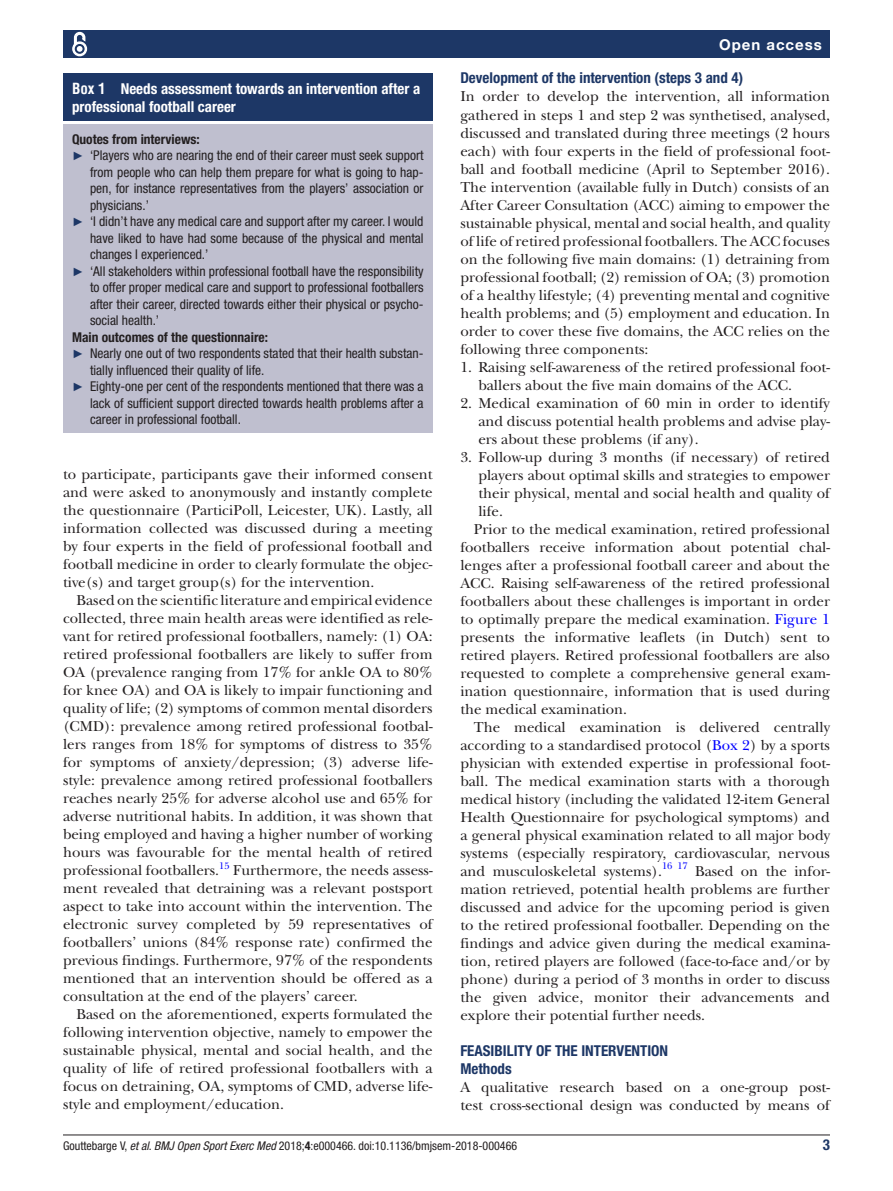
<style>
.page{position:relative;width:893px;height:1191px;background:#fff}
.page>*{position:absolute;margin:0;border:0;box-sizing:border-box;transform-origin:0 0}
.t1{font:15px/18px "New Baskerville";color:#231f20;text-align:justify}
.t2{font:700 condensed 15px/18px "Helvetica Neue LT Std";color:#1d3766}
.t3{font:700 condensed 15px/18px "Helvetica Neue LT Std";color:#fff}
.t4{font:700 15px "Helvetica Neue LT Std";letter-spacing:.065em;color:#fff}
.t5{font:condensed 13.5px "Helvetica Neue LT Std";color:#231f20}
.t6{font:700 condensed 13.5px "Helvetica Neue LT Std";color:#231f20}
.t7{font:condensed 12px "Helvetica Neue LT Std";color:#231f20}
.t8{font:9.9px "New Baskerville";color:#00f}
.s1{font-family:"Helvetica"}
.s2{font-family:"Arial";font-stretch:normal;font-size:12px;color:#1d3766}
.s3{color:#00f}
.s4{font-style:italic}
.s5{font-weight:700}
</style>
<div class="page">
<hr style="left:63px;top:1134px;width:767px;height:1px;background:#231f20">
<div style="left:63px;top:31px;width:767px;height:27px;background:#1d3766"></div>
<svg style="left:72px;top:31px;width:16px;height:26px"></svg>
<div style="left:63px;top:73px;width:370px;height:48px;background:#1d3766"></div>
<div style="left:63px;top:125px;width:370px;height:308px;background:#bfbfcf"></div>
<p class="t3" style="left:72px;top:79px;width:350px"><span class="s1">Box 1</span> Needs assessment towards an intervention after a professional football career</p>
<p class="t6" style="left:72px;top:130px;width:129px">Quotes from interviews:</p>
<p class="t5" style="left:72px;top:147px;width:353px"><span class="s2">►</span> ‘Players who are nearing the end of their career must seek support</p>
<p class="t5" style="left:90px;top:164px;width:335px">from people who can help them prepare for what is going to hap-</p>
<p class="t5" style="left:90px;top:180px;width:335px">pen, for instance representatives from the players’ association or</p>
<p class="t5" style="left:90px;top:197px;width:60px">physicians.’</p>
<p class="t5" style="left:72px;top:213px;width:353px"><span class="s2">►</span> ‘I didn’t have any medical care and support after my career. I would</p>
<p class="t5" style="left:90px;top:230px;width:335px">have liked to have had some because of the physical and mental</p>
<p class="t5" style="left:90px;top:246px;width:120px">changes I experienced.’</p>
<p class="t5" style="left:72px;top:263px;width:353px"><span class="s2">►</span> ‘All stakeholders within professional football have the responsibility</p>
<p class="t5" style="left:90px;top:279px;width:335px">to offer proper medical care and support to professional footballers</p>
<p class="t5" style="left:90px;top:296px;width:335px">after their career, directed towards either their physical or psycho-</p>
<p class="t5" style="left:90px;top:312px;width:71px">social health.’</p>
<p class="t6" style="left:72px;top:328px;width:198px">Main outcomes of the questionnaire:</p>
<p class="t5" style="left:72px;top:345px;width:353px"><span class="s2">►</span> Nearly one out of two respondents stated that their health substan-</p>
<p class="t5" style="left:90px;top:362px;width:176px">tially influenced their quality of life.</p>
<p class="t5" style="left:72px;top:378px;width:353px"><span class="s2">►</span> Eighty-one per cent of the respondents mentioned that there was a</p>
<p class="t5" style="left:90px;top:395px;width:335px">lack of sufficient support directed towards health problems after a</p>
<p class="t5" style="left:90px;top:411px;width:152px">career in professional football.</p>
<p class="t1" style="left:63px;top:465px;width:371px">to participate, participants gave their informed consent and were asked to anonymously and instantly complete the questionnaire (ParticiPoll, Leicester, UK). Lastly, all information collected was discussed during a meeting by four experts in the field of professional football and football medicine in order to clearly formulate the objec&shy;tive(s) and target group(s) for the intervention.</p>
<p class="t1" style="left:63px;top:591px;width:371px;text-indent:14px">Based on the scientific literature and empirical evidence collected, three main health areas were identified as rele&shy;vant for retired professional footballers, namely: (1) OA: retired professional footballers are likely to suffer from OA (prevalence ranging from 17% for ankle OA to 80% for knee OA) and OA is likely to impair functioning and quality of life; (2) symptoms of common mental disorders (CMD): prevalence among retired professional footbal&shy;lers ranges from 18% for symptoms of distress to 35% for symptoms of anxiety/depression; (3) adverse life&shy;style: prevalence among retired professional footballers reaches nearly 25% for adverse alcohol use and 65% for adverse nutritional habits. In addition, it was shown that being employed and having a higher number of working hours was favourable for the mental health of retired professional footballers.</p>
<p class="t8" style="left:219px;top:859px;width:12px">15</p>
<p class="t1" style="left:63px;top:861px;width:371px;text-indent:170px">Furthermore, the needs assess&shy;ment revealed that detraining was a relevant postsport aspect to take into account within the intervention. The electronic survey completed by 59 representatives of footballers’ unions (84% response rate) confirmed the previous findings. Furthermore, 97% of the respondents mentioned that an intervention should be offered as a consultation at the end of the players’ career.</p>
<p class="t1" style="left:63px;top:1005px;width:371px;text-indent:13px">Based on the aforementioned, experts formulated the following intervention objective, namely to empower the sustainable physical, mental and social health, and the quality of life of retired professional footballers with a focus on detraining, OA, symptoms of CMD, adverse life&shy;style and employment/education.</p>
<p class="t4" style="left:719px;top:35px;width:104px">Open access</p>
<p class="t2" style="left:460px;top:69px;width:284px">Development of the intervention (steps 3 and 4)</p>
<p class="t1" style="left:460px;top:88px;width:371px">In order to develop the intervention, all information gathered in steps 1 and step 2 was synthetised, analysed, discussed and translated during three meetings (2 hours each) with four experts in the field of professional foot&shy;ball and football medicine (April to September 2016).<br>The intervention (available fully in Dutch) consists of an After Career Consultation (ACC) aiming to empower the sustainable physical, mental and social health, and quality of life of retired professional footballers. The ACC focuses on the following five main domains: (1) detraining from professional football; (2) remission of OA; (3) promotion of a healthy lifestyle; (4) preventing mental and cognitive health problems; and (5) employment and education. In order to cover these five domains, the ACC relies on the following three components:</p>
<p class="t1" style="left:478px;top:358px;width:353px;text-indent:-18px">1. Raising self-awareness of the retired professional foot&shy;ballers about the five main domains of the ACC.</p>
<p class="t1" style="left:478px;top:394px;width:353px;text-indent:-18px">2. Medical examination of 60 min in order to identify and discuss potential health problems and advise play&shy;ers about these problems (if any).</p>
<p class="t1" style="left:460px;top:448px;width:371px">3. Follow-up during 3 months (if necessary) of retired</p>
<p class="t1" style="left:478px;top:466px;width:353px">players about optimal skills and strategies to empower</p>
<p class="t1" style="left:478px;top:484px;width:353px">their physical, mental and social health and quality of</p>
<p class="t1" style="left:478px;top:502px;width:26px">life.</p>
<p class="t1" style="left:474px;top:520px;width:358px">Prior to the medical examination, retired professional</p>
<p class="t1" style="left:460px;top:538px;width:371px">footballers receive information about potential chal-</p>
<p class="t1" style="left:460px;top:556px;width:371px">lenges after a professional football career and about the</p>
<p class="t1" style="left:460px;top:574px;width:371px">ACC. Raising self-awareness of the retired professional</p>
<p class="t1" style="left:460px;top:592px;width:371px">footballers about these challenges is important in order</p>
<p class="t1" style="left:460px;top:610px;width:371px">to optimally prepare the medical examination. <span class="s3">Figure 1</span></p>
<p class="t1" style="left:460px;top:628px;width:371px">presents the informative leaflets (in Dutch) sent to</p>
<p class="t1" style="left:460px;top:646px;width:371px">retired players. Retired professional footballers are also</p>
<p class="t1" style="left:460px;top:664px;width:371px">requested to complete a comprehensive general exam-</p>
<p class="t1" style="left:460px;top:682px;width:371px">ination questionnaire, information that is used during</p>
<p class="t1" style="left:460px;top:700px;width:168px">the medical examination.</p>
<p class="t1" style="left:474px;top:718px;width:358px">The medical examination is delivered centrally</p>
<p class="t1" style="left:460px;top:736px;width:371px">according to a standardised protocol (<span class="s3">Box 2</span>) by a sports</p>
<p class="t1" style="left:460px;top:754px;width:371px">physician with extended expertise in professional foot-</p>
<p class="t1" style="left:460px;top:772px;width:371px">ball. The medical examination starts with a thorough</p>
<p class="t1" style="left:460px;top:790px;width:371px">medical history (including the validated 12-item General</p>
<p class="t1" style="left:460px;top:808px;width:371px">Health Questionnaire for psychological symptoms) and</p>
<p class="t1" style="left:460px;top:826px;width:371px">a general physical examination related to all major body</p>
<p class="t1" style="left:460px;top:844px;width:371px">systems (especially respiratory, cardiovascular, nervous</p>
<p class="t1" style="left:460px;top:862px;width:229px">and musculoskeletal systems).<sup>16</sup> <sup>17</sup></p>
<p class="t1" style="left:460px;top:862px;width:371px;text-indent:235px">Based on the infor&shy;mation retrieved, potential health problems are further discussed and advice for the upcoming period is given to the retired professional footballer. Depending on the findings and advice given during the medical examina&shy;tion, retired players are followed (face-to-face and/or by phone) during a period of 3 months in order to discuss the given advice, monitor their advancements and explore their potential further needs.</p>
<p class="t2" style="left:460px;top:1041px;width:209px">Feasibility of the intervention<br>Methods</p>
<p class="t1" style="left:460px;top:1078px;width:371px">A qualitative research based on a one-group post&shy;test cross-sectional design was conducted by means of</p>
<p class="t7" style="left:63px;top:1138px;width:456px">Gouttebarge V, <span class="s4">et al</span>. <span class="s4">BMJ Open Sport Exerc Med</span> 2018;<span class="s5">4</span>:e000466. doi:10.1136/bmjsem-2018-000466</p>
<p class="t2" style="left:823px;top:1135px;width:9px">3</p>
</div>
